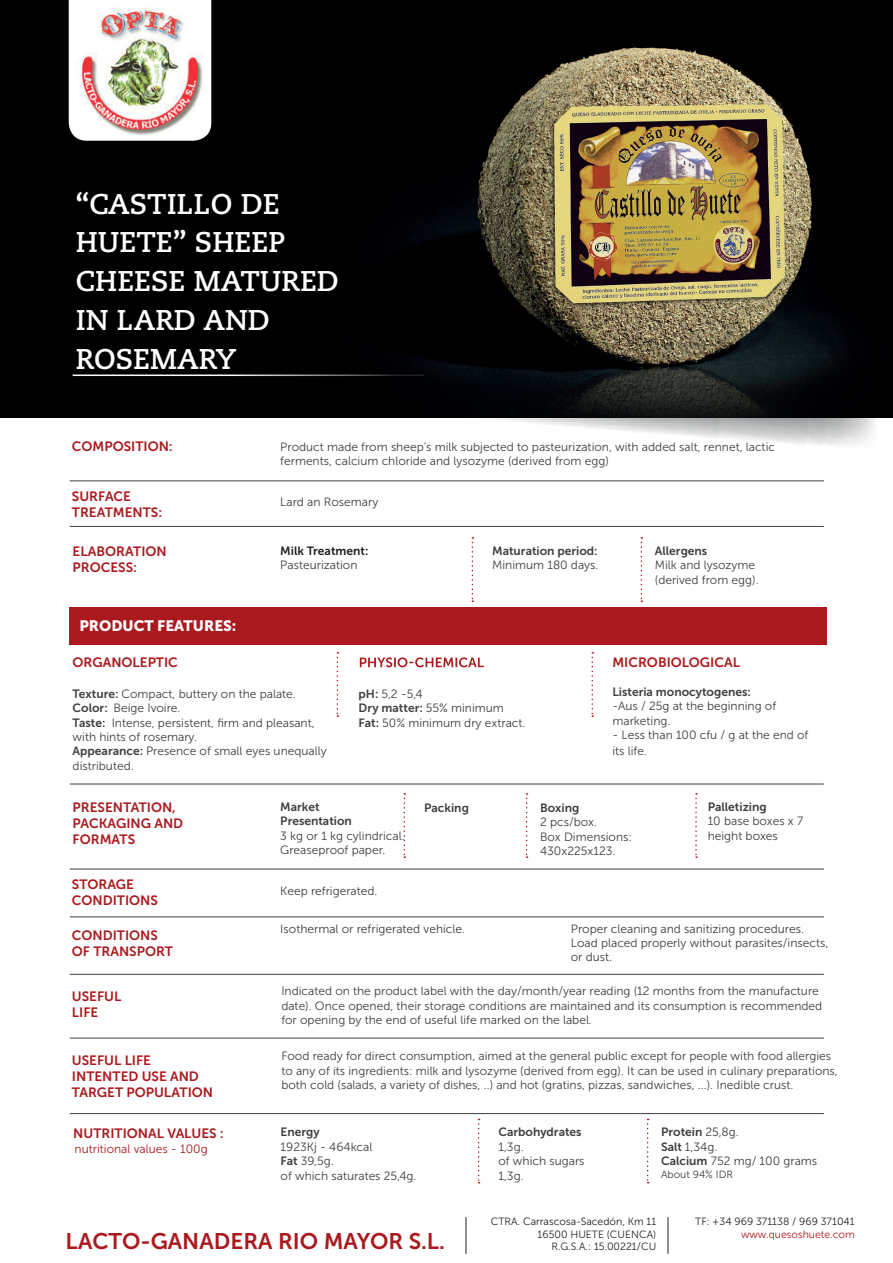
<style>
.page{position:relative;width:893px;height:1263px;background:#fff}
.page>*{position:absolute;margin:0;border:0;box-sizing:border-box;transform-origin:0 0}
.t1{font:700 28.5px/38.7px "Caecilia LT Std";color:#fff}
.t2{font:22.5px "Museo Sans 700";color:#aa191d}
.t3{font:15px "Museo Sans 900";color:#fff}
.t4{font:13.5px/16.2px "Museo Sans 700";color:#aa191d}
.t5{font:12px/14.4px "Museo Sans 300";color:#3e3e3f}
.t6{font:12px/14.4px "Museo Sans 700";color:#3e3e3f}
.t7{font:12px "Museo Sans 300";color:#aa191d}
.t8{font:12px "Museo Sans 700";color:#231f20}
.t9{font:10.5px/12.6px "Museo Sans 300";color:#231f20;text-align:right}
.t10{font:10.5px "Museo Sans 300";color:#aa191d}
.t11{font:10.5px "Museo Sans 300";color:#3e3e3f}
.s1{font-family:"Museo Sans 700"}
.s2{font-family:"Museo Sans 300"}
</style>
<div class="page">
<img style="left:452px;top:417px;width:426px;height:29px">
<hr style="left:668px;top:1217px;width:1px;height:37px;background:#231f20">
<div style="left:0;top:0;width:893px;height:417px;background:#000001"></div>
<img style="left:211px;top:14px;width:635px;height:403px">
<div style="left:70px;top:607px;width:757px;height:38px;background:#aa191d"></div>
<svg style="left:472px;top:537px;width:1px;height:65px"></svg>
<svg style="left:641px;top:537px;width:1px;height:65px"></svg>
<hr style="left:70px;top:481px;width:754px;height:1px;background:#3e3e3f">
<svg style="left:360px;top:657px;width:124px;height:10px"></svg>
<svg style="left:337px;top:652px;width:1px;height:65px"></svg>
<svg style="left:591px;top:652px;width:2px;height:65px"></svg>
<hr style="left:70px;top:526px;width:754px;height:1px;background:#3e3e3f">
<hr style="left:70px;top:784px;width:754px;height:1px;background:#3e3e3f">
<svg style="left:404px;top:793px;width:1px;height:65px"></svg>
<svg style="left:526px;top:793px;width:2px;height:65px"></svg>
<hr style="left:70px;top:869px;width:754px;height:1px;background:#3e3e3f">
<hr style="left:70px;top:917px;width:754px;height:1px;background:#3e3e3f">
<hr style="left:70px;top:974px;width:754px;height:1px;background:#3e3e3f">
<hr style="left:70px;top:1038px;width:754px;height:1px;background:#3e3e3f">
<hr style="left:70px;top:1113px;width:754px;height:1px;background:#3e3e3f">
<img style="left:69px;top:0;width:142px;height:141px">
<hr style="left:466px;top:1217px;width:1px;height:37px;background:#231f20">
<hr style="left:73px;top:374px;width:351px;height:2px;background:#fff">
<svg style="left:478px;top:1119px;width:2px;height:64px"></svg>
<svg style="left:647px;top:1119px;width:2px;height:64px"></svg>
<svg style="left:695px;top:793px;width:2px;height:65px"></svg>
<h1 class="t1" style="left:76px;top:185px;width:265px">“CASTILLO DE<br>HUETE” SHEEP<br>CHEESE MATURED<br>IN LARD AND<br>ROSEMARY</h1>
<p class="t4" style="left:72px;top:438px;width:102px">COMPOSITION:</p>
<p class="t5" style="left:280px;top:440px;width:496px">Product made from sheep’s milk subjected to pasteurization, with added salt, rennet, lactic ferments, calcium chloride and lysozyme (derived from egg)</p>
<p class="t4" style="left:72px;top:488px;width:92px">SURFACE<br>TREATMENTS:</p>
<p class="t5" style="left:280px;top:495px;width:100px">Lard an Rosemary</p>
<p class="t4" style="left:73px;top:543px;width:96px">ELABORATION<br>PROCESS:</p>
<p class="t8" style="left:280px;top:544px;width:90px">Milk Treatment:</p>
<p class="t5" style="left:280px;top:558px;width:79px">Pasteurization</p>
<p class="t6" style="left:492px;top:544px;width:107px">Maturation period:</p>
<p class="t5" style="left:492px;top:558px;width:108px">Minimum 180 days.</p>
<p class="t3" style="left:79px;top:617px;width:158px">PRODUCT FEATURES:</p>
<p class="t4" style="left:73px;top:654px;width:107px">ORGANOLEPTIC</p>
<p class="t5" style="left:73px;top:686px;width:256px"><span class="s1">Texture:</span> Compact, buttery on the palate.<br><span class="s1">Color:</span> Beige Ivoire.<br><span class="s1">Taste:</span> Intense, persistent, firm and pleasant, with hints of rosemary.<br><span class="s1">Appearance:</span> Presence of small eyes unequally distributed.</p>
<p class="t5" style="left:359px;top:686px;width:66px"><span class="s1">pH:</span> 5,2 -5,4</p>
<p class="t6" style="left:359px;top:701px;width:147px">Dry matter: <span class="s2">55% minimum</span></p>
<p class="t5" style="left:359px;top:715px;width:168px"><span class="s1">Fat:</span> 50% minimum dry extract.</p>
<p class="t6" style="left:655px;top:544px;width:54px">Allergens</p>
<p class="t5" style="left:655px;top:558px;width:105px">Milk and lysozyme (derived from egg).</p>
<p class="t4" style="left:612px;top:654px;width:129px">MICROBIOLOGICAL</p>
<p class="t6" style="left:612px;top:685px;width:140px">Listeria monocytogenes:</p>
<p class="t5" style="left:612px;top:699px;width:165px">-Aus / 25g at the beginning of marketing.</p>
<p class="t5" style="left:612px;top:727px;width:198px;line-height:16.2px">- Less than 100 cfu / g at the end of its life.</p>
<p class="t4" style="left:73px;top:799px;width:112px">PRESENTATION,<br>PACKAGING AND<br>FORMATS</p>
<p class="t6" style="left:280px;top:799px;width:73px">Market<br>Presentation</p>
<p class="t5" style="left:280px;top:828px;width:126px">3 kg or 1 kg cylindrical.<br>Greaseproof paper.</p>
<p class="t6" style="left:424px;top:801px;width:46px">Packing</p>
<p class="t6" style="left:540px;top:801px;width:41px">Boxing</p>
<p class="t5" style="left:540px;top:815px;width:93px">2 pcs/box.<br>Box Dimensions:<br>430x225x123.</p>
<p class="t6" style="left:708px;top:799px;width:61px">Palletizing</p>
<p class="t5" style="left:708px;top:814px;width:97px">10 base boxes x 7 height boxes</p>
<p class="t4" style="left:72px;top:876px;width:88px">STORAGE<br>CONDITIONS</p>
<p class="t5" style="left:280px;top:884px;width:99px">Keep refrigerated.</p>
<p class="t4" style="left:72px;top:927px;width:103px">CONDITIONS<br>OF TRANSPORT</p>
<p class="t5" style="left:280px;top:921px;width:186px">Isothermal or refrigerated vehicle.</p>
<p class="t5" style="left:571px;top:921px;width:259px">Proper cleaning and sanitizing procedures.<br>Load placed properly without parasites/insects, or dust.</p>
<p class="t4" style="left:72px;top:988px;width:51px">USEFUL<br>LIFE</p>
<p class="t5" style="left:281px;top:984px;width:542px">Indicated on the product label with the day/month/year reading (12 months from the manufacture date). Once opened, their storage conditions are maintained and its consumption is recommended for opening by the end of useful life marked on the label.</p>
<p class="t4" style="left:72px;top:1052px;width:143px">USEFUL LIFE<br>INTENTED USE AND<br>TARGET POPULATION</p>
<p class="t5" style="left:281px;top:1049px;width:558px">Food ready for direct consumption, aimed at the general public except for people with food allergies to any of its ingredients: milk and lysozyme (derived from egg). It can be used in culinary preparations, both cold (salads, a variety of dishes, ..) and hot (gratins, pizzas, sandwiches, ...). Inedible crust.</p>
<p class="t4" style="left:73px;top:1125px;width:152px">NUTRITIONAL VALUES :</p>
<p class="t7" style="left:75px;top:1142px;width:135px">nutritional values - 100g</p>
<p class="t6" style="left:498px;top:1125px;width:85px">Carbohydrates</p>
<p class="t5" style="left:498px;top:1139px;width:88px">1,3g.<br>of which sugars<br>1,3g.</p>
<p class="t6" style="left:661px;top:1125px;width:79px">Protein <span class="s2">25,8g.</span></p>
<p class="t5" style="left:661px;top:1139px;width:158px"><span class="s1">Salt</span> 1,34g.<br><span class="s1">Calcium</span> 752 mg/ 100 grams</p>
<p class="t11" style="left:661px;top:1168px;width:73px">About 94% IDR</p>
<p class="t6" style="left:281px;top:1125px;width:41px">Energy</p>
<p class="t5" style="left:281px;top:1139px;width:137px">1923Kj - 464kcal<br><span class="s1">Fat</span> 39,5g.<br>of which saturates 25,4g.</p>
<h2 class="t2" style="left:66px;top:1229px;width:381px">LACTO-GANADERA RIO MAYOR S.L.</h2>
<p class="t9" style="left:491px;top:1215px;width:167px">CTRA. Carrascosa-Sacedón, Km 11<br>16500 HUETE (CUENCA)<br>R.G.S.A.: 15.00221/CU</p>
<p class="t9" style="left:695px;top:1215px;width:161px">TF: +34 969 371138 / 969 371041</p>
<p class="t10" style="left:741px;top:1228px;width:115px">www.quesoshuete.com</p>
</div>
